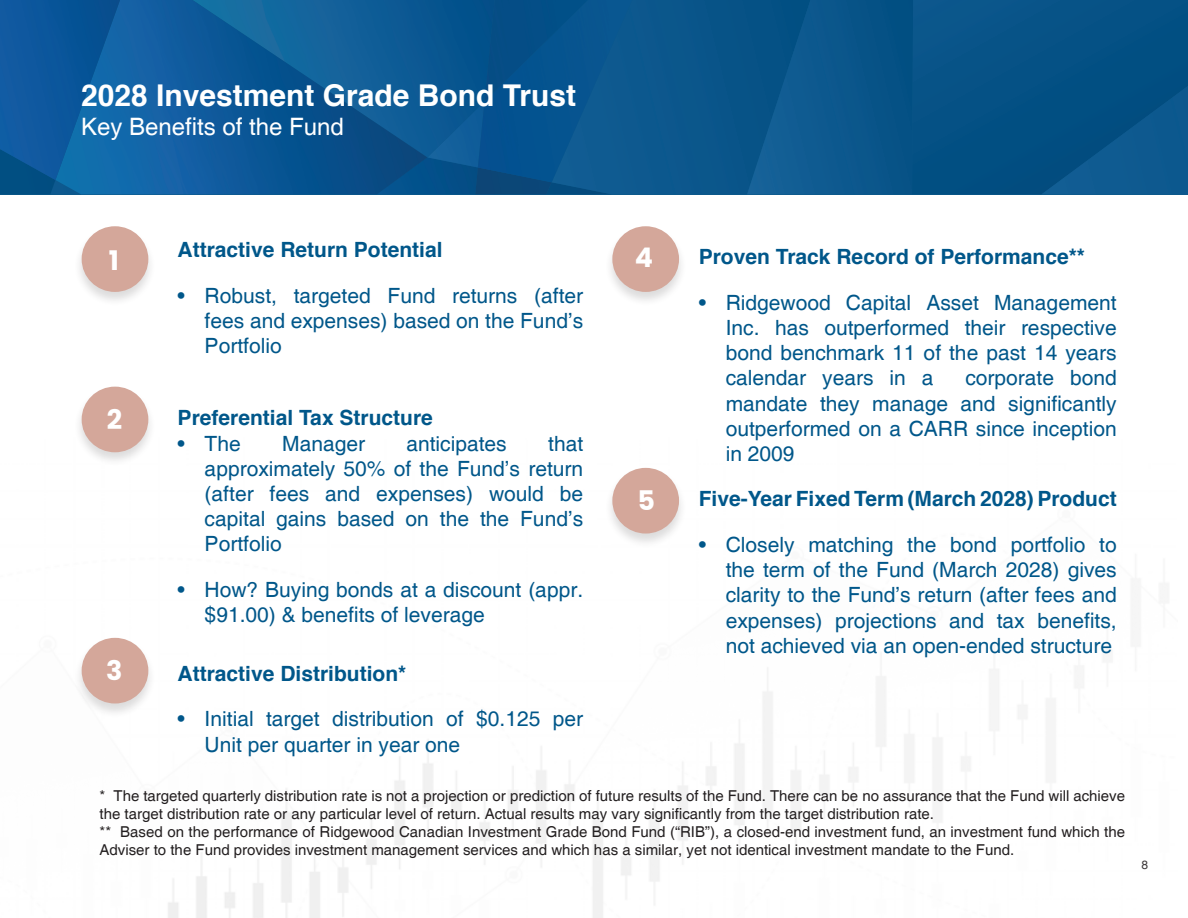
<style>
.page{position:relative;width:1188px;height:918px;background:#fff}
.page>*{position:absolute;margin:0;border:0;box-sizing:border-box;transform-origin:0 0}
.t1{font:700 30px "Helvetica";color:#fff}
.t2{font:700 27px "Poppins";color:#fff}
.t3{font:24px "Helvetica";color:#fff}
.t4{font:21px/25.2px "Helvetica";color:#00578a;text-align:justify}
.t5{font:700 21px "Helvetica";color:#00578a}
.t6{font:15px/18px "Helvetica";color:#231f20}
.t7{font:12px "Helvetica";color:#231f20}
</style>
<div class="page">
<div style="left:552px;top:0;width:195px;height:194px;background:#0b568b"></div>
<svg style="left:747px;top:0;width:165px;height:194px"></svg>
<div style="left:912px;top:0;width:276px;height:194px;background:#055185"></div>
<svg style="left:1041px;top:48px;width:147px;height:146px"></svg>
<svg style="left:0;top:180px;width:55px;height:14px"></svg>
<img style="left:427px;top:168px;width:48px;height:26px">
<img style="left:427px;top:157px;width:51px;height:11px">
<img style="left:427px;top:0;width:51px;height:157px">
<img style="left:55px;top:0;width:372px;height:194px">
<img style="left:0;top:0;width:122px;height:180px">
<img style="left:475px;top:167px;width:77px;height:27px">
<div style="left:478px;top:0;width:157px;height:182px;background:#095690"></div>
<img style="left:485px;top:0;width:109px;height:101px">
<div style="left:73px;top:225px;width:83px;height:82px;background:#231f20;opacity:.16"></div>
<div style="left:82px;top:226px;width:66px;height:66px;background:#d4a79a;border-radius:50%"></div>
<div style="left:73px;top:385px;width:83px;height:82px;background:#231f20;opacity:.16"></div>
<div style="left:82px;top:387px;width:66px;height:65px;background:#d4a79a;border-radius:50%"></div>
<div style="left:73px;top:636px;width:83px;height:82px;background:#231f20;opacity:.16"></div>
<div style="left:82px;top:638px;width:66px;height:66px;background:#d4a79a;border-radius:50%"></div>
<div style="left:604px;top:225px;width:83px;height:82px;background:#231f20;opacity:.16"></div>
<div style="left:612px;top:226px;width:67px;height:66px;background:#d4a79a;border-radius:50%"></div>
<div style="left:604px;top:466px;width:83px;height:82px;background:#231f20;opacity:.16"></div>
<div style="left:612px;top:468px;width:67px;height:66px;background:#d4a79a;border-radius:50%"></div>
<p class="t1" style="left:81px;top:71px;width:497px">2028 Investment Grade Bond Trust</p>
<p class="t3" style="left:81px;top:113px;width:264px">Key Benefits of the Fund</p>
<p class="t2" style="left:109px;top:245px;width:12px">1</p>
<p class="t2" style="left:107px;top:404px;width:17px">2</p>
<p class="t2" style="left:106px;top:655px;width:18px">3</p>
<p class="t5" style="left:178px;top:233px;width:266px">Attractive Return Potential</p>
<p class="t4" style="left:205px;top:283px;width:380px;text-indent:-27px">• Robust, targeted Fund returns (after fees and expenses) based on the Fund’s Portfolio</p>
<p class="t5" style="left:178px;top:401px;width:257px">Preferential Tax Structure</p>
<p class="t4" style="left:178px;top:431px;width:65px">• The</p>
<p class="t4" style="left:282px;top:431px;width:84px">Manager</p>
<p class="t4" style="left:406px;top:431px;width:102px">anticipates</p>
<p class="t4" style="left:205px;top:431px;width:380px;text-indent:344px">that approximately 50% of the Fund’s return (after fees and expenses) would be capital gains based on the the Fund’s Portfolio</p>
<p class="t4" style="left:205px;top:578px;width:380px;text-indent:-27px">• How? Buying bonds at a discount (appr. $91.00) &amp; benefits of leverage</p>
<p class="t5" style="left:178px;top:657px;width:230px">Attractive Distribution*</p>
<p class="t4" style="left:205px;top:707px;width:380px;text-indent:-27px">• Initial target distribution of $0.125 per<br>Unit per quarter in year one</p>
<p class="t2" style="left:635px;top:242px;width:20px">4</p>
<p class="t2" style="left:637px;top:485px;width:19px">5</p>
<p class="t5" style="left:699px;top:240px;width:388px">Proven Track Record of Performance**</p>
<p class="t4" style="left:726px;top:291px;width:392px;text-indent:-27px">• Ridgewood Capital Asset Management Inc. has outperformed their respective bond benchmark 11 of the past 14 years calendar years in a</p>
<p class="t4" style="left:726px;top:366px;width:392px;text-indent:240px">corporate bond mandate they manage and significantly outperformed on a CARR since inception in 2009</p>
<p class="t5" style="left:699px;top:482px;width:419px">Five-Year Fixed Term (March 2028) Product</p>
<p class="t4" style="left:726px;top:533px;width:392px;text-indent:-27px">• Closely matching the bond portfolio to the term of the Fund (March 2028) gives clarity to the Fund’s return (after fees and expenses) projections and tax benefits, not achieved via an open-ended structure</p>
<p class="t6" style="left:100px;top:787px;width:1027px">* The targeted quarterly distribution rate is not a projection or prediction of future results of the Fund. There can be no assurance that the Fund will achieve the target distribution rate or any particular level of return. Actual results may vary significantly from the target distribution rate.</p>
<p class="t6" style="left:100px;top:823px;width:1027px">** Based on the performance of Ridgewood Canadian Investment Grade Bond Fund (“RIB”), a closed-end investment fund, an investment fund which the<br>Adviser to the Fund provides investment management services and which has a similar, yet not identical investment mandate to the Fund.</p>
<p class="t7" style="left:1142px;top:858px;width:8px">8</p>
</div>
